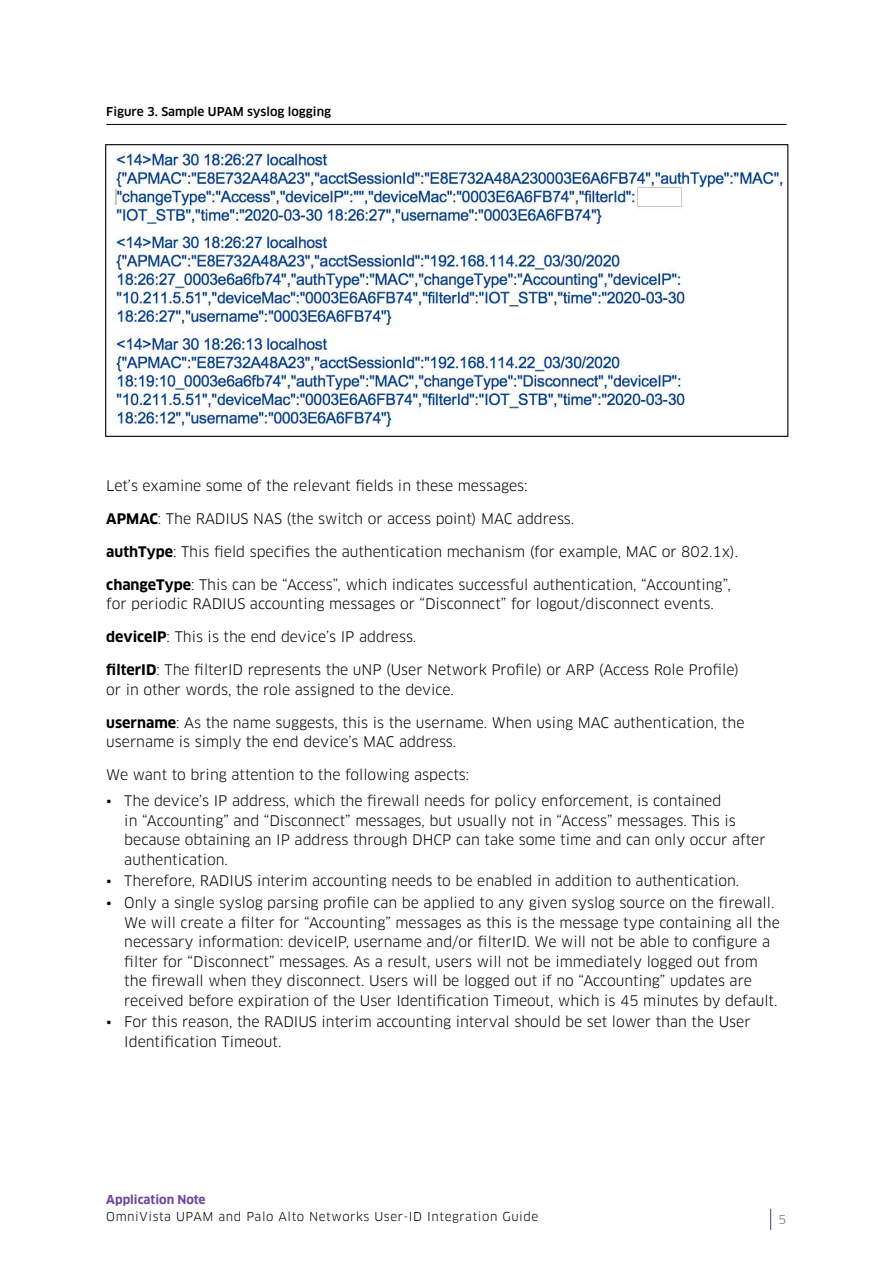
<style>
.page{position:relative;width:893px;height:1263px;background:#fff}
.page>*{position:absolute;margin:0;border:0;box-sizing:border-box;transform-origin:0 0}
.t1{font:14.25px/19.5px "Clan OT";color:#000}
.t2{font:12px "Clan OT";letter-spacing:.05em;color:#000}
.t3{font:500 12px "Clan OT";color:#000}
.t4{font:700 12px "Clan OT";color:#6b489d}
.t5{font:12px "Clan OT";color:#6d6e71}
.s1{font-weight:700}
</style>
<div class="page">
<svg style="left:770px;top:1209px;width:1px;height:21px"></svg>
<hr style="left:106px;top:124px;width:681px;height:1px;background:#000">
<img style="left:105px;top:144px;width:683px;height:293px">
<p class="t3" style="left:106px;top:104px;width:226px">Figure 3. Sample UPAM syslog logging</p>
<p class="t1" style="left:106px;top:476px;width:423px">Let’s examine some of the relevant fields in these messages:</p>
<p class="t1" style="left:106px;top:509px;width:469px"><span class="s1">APMAC</span>: The RADIUS NAS (the switch or access point) MAC address.</p>
<p class="t1" style="left:106px;top:542px;width:633px"><span class="s1">authType</span>: This field specifies the authentication mechanism (for example, MAC or 802.1x).</p>
<p class="t1" style="left:106px;top:575px;width:626px"><span class="s1">changeType</span>: This can be “Access”, which indicates successful authentication, “Accounting”, for periodic RADIUS accounting messages or “Disconnect” for logout/disconnect events.</p>
<p class="t1" style="left:106px;top:627px;width:312px"><span class="s1">deviceIP</span>: This is the end device’s IP address.</p>
<p class="t1" style="left:106px;top:660px;width:634px"><span class="s1">filterID</span>: The filterID represents the uNP (User Network Profile) or ARP (Access Role Profile) or in other words, the role assigned to the device.</p>
<p class="t1" style="left:106px;top:713px;width:640px"><span class="s1">username</span>: As the name suggests, this is the username. When using MAC authentication, the username is simply the end device’s MAC address.</p>
<p class="t1" style="left:106px;top:765px;width:364px">We want to bring attention to the following aspects:</p>
<p class="t1" style="left:124px;top:791px;width:643px;text-indent:-18px">• The device’s IP address, which the firewall needs for policy enforcement, is contained<br>in “Accounting” and “Disconnect” messages, but usually not in “Access” messages. This is because obtaining an IP address through DHCP can take some time and can only occur after authentication.</p>
<p class="t1" style="left:106px;top:871px;width:634px">• Therefore, RADIUS interim accounting needs to be enabled in addition to authentication.</p>
<p class="t1" style="left:124px;top:893px;width:657px;text-indent:-18px">• Only a single syslog parsing profile can be applied to any given syslog source on the firewall.<br>We will create a filter for “Accounting” messages as this is the message type containing all the necessary information: deviceIP, username and/or filterID. We will not be able to configure a filter for “Disconnect” messages. As a result, users will not be immediately logged out from the firewall when they disconnect. Users will be logged out if no “Accounting” updates are received before expiration of the User Identification Timeout, which is 45 minutes by default.</p>
<p class="t1" style="left:124px;top:1012px;width:628px;text-indent:-18px">• For this reason, the RADIUS interim accounting interval should be set lower than the User<br>Identification Timeout.</p>
<p class="t4" style="left:106px;top:1193px;width:101px">Application Note</p>
<p class="t2" style="left:106px;top:1209px;width:434px">OmniVista UPAM and Palo Alto Networks User-ID Integration Guide</p>
<p class="t5" style="left:779px;top:1212px;width:9px">5</p>
</div>
